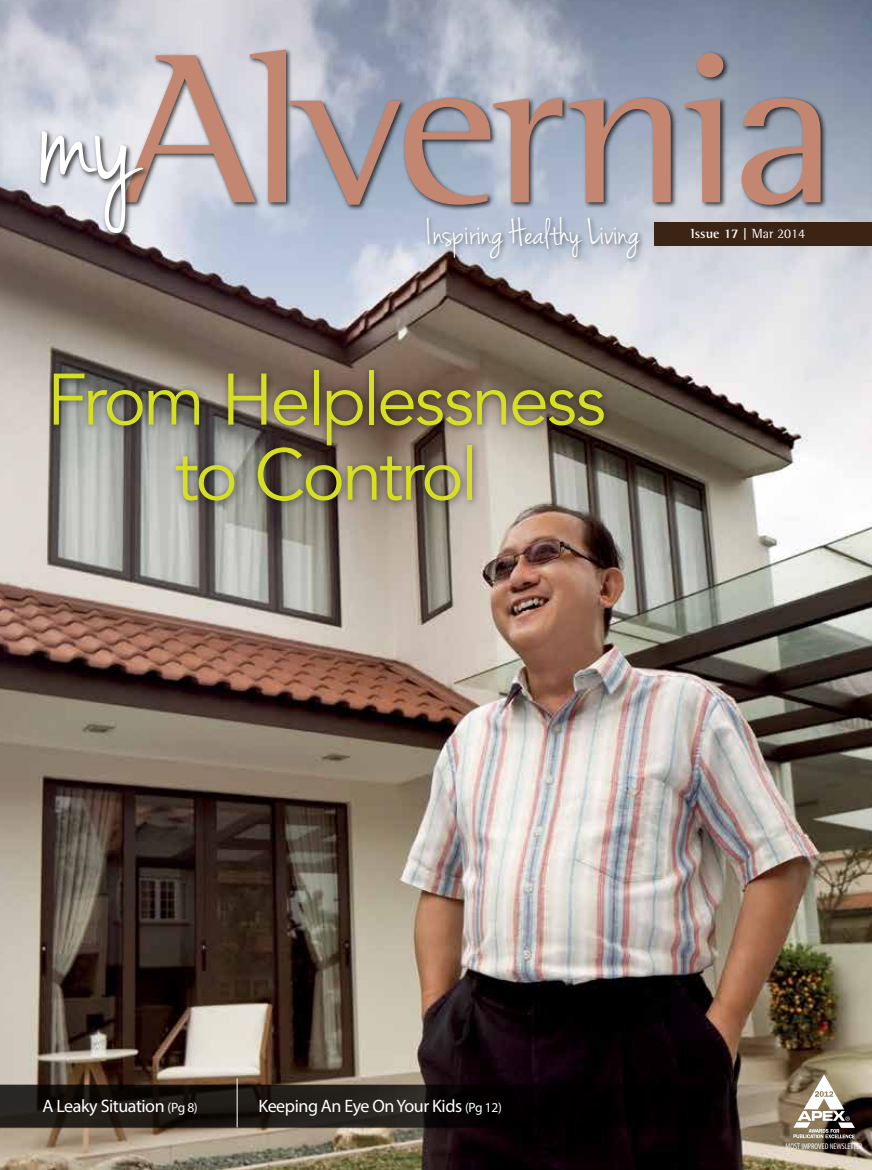
<style>
.page{position:relative;width:872px;height:1170px;background:#fff}
.page>*{position:absolute;margin:0;border:0;box-sizing:border-box;transform-origin:0 0}
.t1{font:218.25px "Rotis Semi Serif";letter-spacing:-.03em;color:#c38771;scale:1.07 1}
.t2{font:72px/75px "Avenir LT Std";letter-spacing:-.04em;color:#d7df23;text-align:center}
.t3{font:37.5px "Jenna Sue";color:#fff}
.t4{font:18px "Myriad Pro";letter-spacing:-.025em;color:#fff}
.t5{font:700 13.5px "Rotis Semi Serif";color:#fff}
.t6{font:condensed 8.25px "Myriad Pro";color:#fff}
.s1{font-family:"Jenna Sue";font-size:145.35px;color:#fff}
.s2{font-weight:400}
.s3{font-size:13.5px}
</style>
<div class="page">
<img style="left:0;top:0;width:872px;height:1169px">
<img style="left:0;top:1030px;width:843px;height:139px">
<hr style="left:237px;top:1078px;width:1px;height:49px;background:#fff">
<svg style="left:793px;top:1074px;width:62px;height:64px"></svg>
<img style="left:118px;top:15px;width:722px;height:249px">
<img style="left:36px;top:54px;width:116px;height:193px">
<div style="left:654px;top:222px;width:218px;height:24px;background:#3c2415"></div>
<img style="left:423px;top:207px;width:225px;height:60px">
<div style="left:47px;top:364px;width:566px;height:146px;background:#000;opacity:.5"></div>
<h1 class="t1" style="left:40px;top:1px;width:747px"><span class="s1">my</span>Alvernia</h1>
<h3 class="t3" style="left:427px;top:211px;width:214px">Inspiring Healthy Living</h3>
<p class="t5" style="left:690px;top:225px;width:116px">Issue 17 | <span class="s2">Mar 2014</span></p>
<h2 class="t2" style="left:47px;top:364px;width:561px">From Helplessness to Control</h2>
<p class="t4" style="left:43px;top:1094px;width:157px">A Leaky Situation <span class="s3">(Pg 8)</span></p>
<p class="t4" style="left:258px;top:1094px;width:245px">Keeping An Eye On Your Kids <span class="s3">(Pg 12)</span></p>
<p class="t6" style="left:785px;top:1140px;width:79px">MOST IMPROVED NEWSLETTER</p>
</div>
